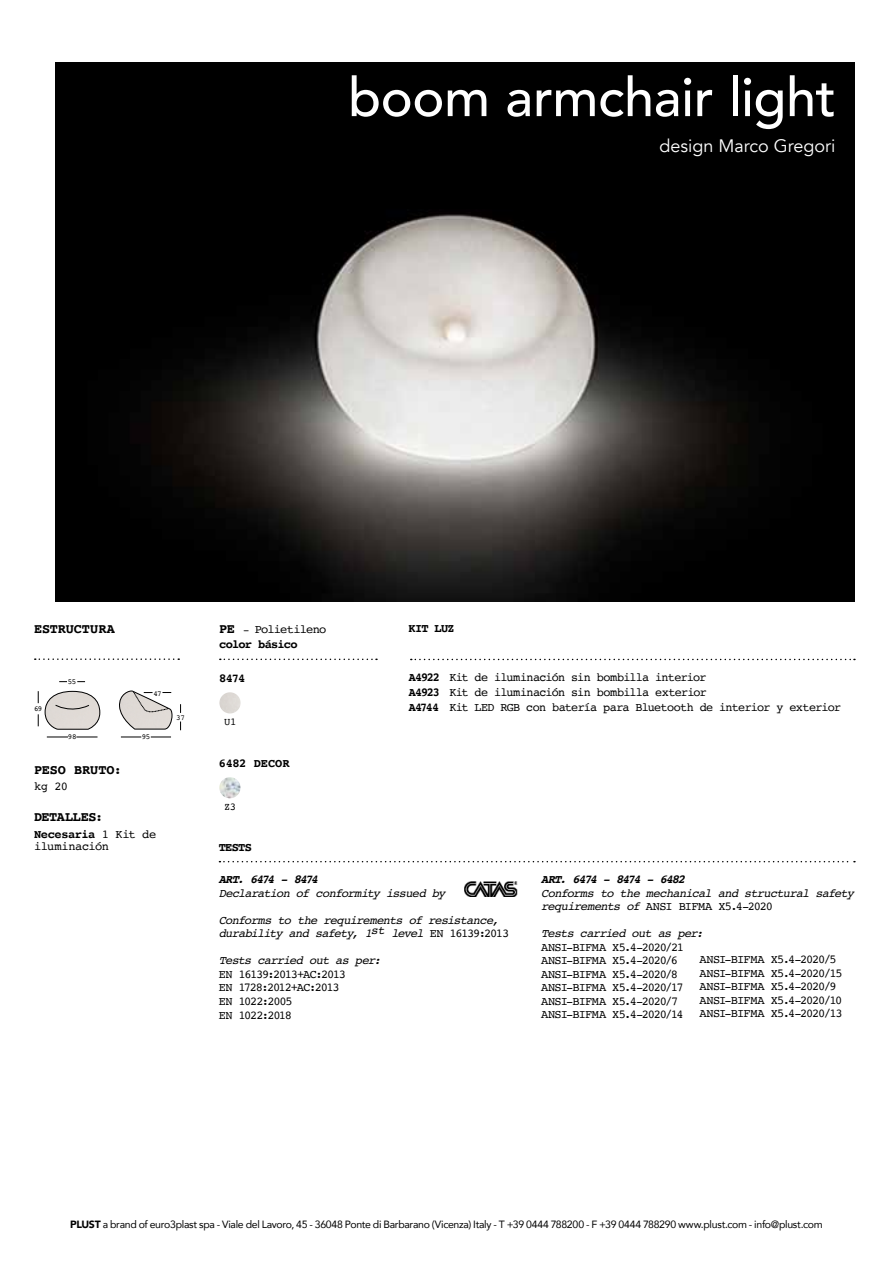
<style>
.page{position:relative;width:893px;height:1263px;background:#fff}
.page>*{position:absolute;margin:0;border:0;box-sizing:border-box;transform-origin:0 0}
.t1{font:500 54px "Avenir";letter-spacing:-.005em;color:#fff}
.t2{font:18px "Avenir";color:#fff}
.t3{font:700 13.5px "Courier";letter-spacing:-.005em;color:#000}
.t4{font:700 13.5px "Courier";letter-spacing:-.03em;color:#000}
.t5{font:12px/13.5px "Courier";letter-spacing:-.065em;color:#000}
.t6{font:italic 12px/13.5px "Courier";letter-spacing:-.065em;color:#000}
.t7{font:12px/13.5px "Courier";letter-spacing:-.1em;color:#000}
.t8{font:italic 700 12px "Courier";letter-spacing:-.105em;color:#000}
.t9{font:700 12px "Courier";letter-spacing:-.06em;color:#000}
.t10{font:12px/12px "Courier";letter-spacing:-.035em;color:#000}
.t11{font:700 12px "Courier";letter-spacing:-.005em;color:#000}
.t12{font:10.5px "Avenir";letter-spacing:-.03em;color:#000}
.t13{font:10.5px "Courier";color:#000}
.t14{font:7.5px "Courier";letter-spacing:-.06em;color:#000}
.s1{font-weight:700}
.s2{font-weight:700;font-size:13.5px}
.s3{font-size:10.5px}
.s4{font-style:normal}
.s5{font-weight:900}
</style>
<div class="page">
<img style="left:55px;top:63px;width:800px;height:538px">
<svg style="left:411px;top:659px;width:444px;height:1px"></svg>
<img style="left:219px;top:777px;width:21px;height:21px;border-radius:11px">
<svg style="left:219px;top:861px;width:636px;height:1px"></svg>
<img style="left:465px;top:881px;width:53px;height:16px">
<svg style="left:35px;top:658px;width:144px;height:2px"></svg>
<svg style="left:220px;top:659px;width:157px;height:1px"></svg>
<svg style="left:121px;top:737px;width:20px;height:1px"></svg>
<svg style="left:151px;top:737px;width:20px;height:1px"></svg>
<svg style="left:47px;top:737px;width:21px;height:1px"></svg>
<svg style="left:76px;top:737px;width:22px;height:1px"></svg>
<svg style="left:38px;top:714px;width:1px;height:12px"></svg>
<svg style="left:38px;top:691px;width:1px;height:12px"></svg>
<svg style="left:45px;top:691px;width:55px;height:39px;background:#d1ccc9"></svg>
<svg style="left:119px;top:690px;width:54px;height:40px"></svg>
<img style="left:219px;top:692px;width:22px;height:21px;border-radius:11px">
<h1 class="t1" style="left:348px;top:51px;width:489px">boom armchair light</h1>
<h2 class="t2" style="left:660px;top:135px;width:178px">design Marco Gregori</h2>
<p class="t3" style="left:34px;top:618px;width:83px">ESTRUCTURA</p>
<p class="t14" style="left:34px;top:703px;width:10px">69</p>
<p class="t14" style="left:68px;top:676px;width:10px">55</p>
<p class="t14" style="left:153px;top:687px;width:10px">47</p>
<p class="t14" style="left:68px;top:731px;width:10px">98</p>
<p class="t14" style="left:142px;top:731px;width:10px">95</p>
<p class="t3" style="left:34px;top:758px;width:89px">PESO BRUTO:</p>
<p class="t5" style="left:34px;top:779px;width:35px">kg 20</p>
<p class="t4" style="left:34px;top:806px;width:71px">DETALLES:</p>
<p class="t10" style="left:34px;top:827px;width:124px"><span class="s1">Necesaria</span> 1 Kit de iluminación</p>
<p class="t14" style="left:176px;top:712px;width:10px">37</p>
<p class="t5" style="left:219px;top:622px;width:109px"><span class="s2">PE</span> <span class="s3">-</span> Polietileno</p>
<p class="t9" style="left:219px;top:635px;width:80px">color básico</p>
<p class="t9" style="left:219px;top:669px;width:28px">8474</p>
<p class="t13" style="left:224px;top:714px;width:14px">U1</p>
<p class="t9" style="left:409px;top:618px;width:48px">KIT LUZ</p>
<p class="t5" style="left:409px;top:669px;width:434px;line-height:15px"><span class="s1">A4922</span> Kit de iluminación sin bombilla interior<br><span class="s1">A4923</span> Kit de iluminación sin bombilla exterior<br><span class="s1">A4744</span> Kit LED RGB con batería para Bluetooth de interior y exterior</p>
<p class="t11" style="left:219px;top:754px;width:72px">6482 DECOR</p>
<p class="t13" style="left:224px;top:799px;width:14px">Z3</p>
<p class="t9" style="left:219px;top:837px;width:35px">TESTS</p>
<p class="t8" style="left:219px;top:870px;width:101px">ART. 6474 - 8474</p>
<p class="t6" style="left:219px;top:886px;width:228px">Declaration of conformity issued by</p>
<p class="t6" style="left:219px;top:913px;width:292px">Conforms to the requirements of resistance, durability and safety, 1st level <span class="s4">EN 16139:2013</span></p>
<p class="t6" style="left:219px;top:954px;width:164px">Tests carried out as per:</p>
<p class="t7" style="left:219px;top:967px;width:129px">EN 16139:2013+AC:2013<br>EN 1728:2012+AC:2013<br>EN 1022:2005<br>EN 1022:2018</p>
<p class="t8" style="left:541px;top:870px;width:146px">ART. 6474 - 8474 - 6482</p>
<p class="t6" style="left:541px;top:886px;width:314px">Conforms to the mechanical and structural safety requirements of <span class="s4">ANSI BIFMA X5.4-2020</span></p>
<p class="t6" style="left:541px;top:926px;width:164px">Tests carried out as per:</p>
<p class="t5" style="left:541px;top:940px;width:144px">ANSI-BIFMA X5.4-2020/21<br>ANSI-BIFMA X5.4-2020/6<br>ANSI-BIFMA X5.4-2020/8<br>ANSI-BIFMA X5.4-2020/17<br>ANSI-BIFMA X5.4-2020/7<br>ANSI-BIFMA X5.4-2020/14</p>
<p class="t5" style="left:699px;top:952px;width:145px">ANSI-BIFMA X5.4-2020/5<br>ANSI-BIFMA X5.4-2020/15<br>ANSI-BIFMA X5.4-2020/9<br>ANSI-BIFMA X5.4-2020/10<br>ANSI-BIFMA X5.4-2020/13</p>
<p class="t12" style="left:70px;top:1216px;width:754px"><span class="s5">PLUST</span> a brand of euro3plast spa - Viale del Lavoro, 45 - 36048 Ponte di Barbarano (Vicenza) Italy - T +39 0444 788200 - F +39 0444 788290 www.plust.com - info@plust.com</p>
</div>
